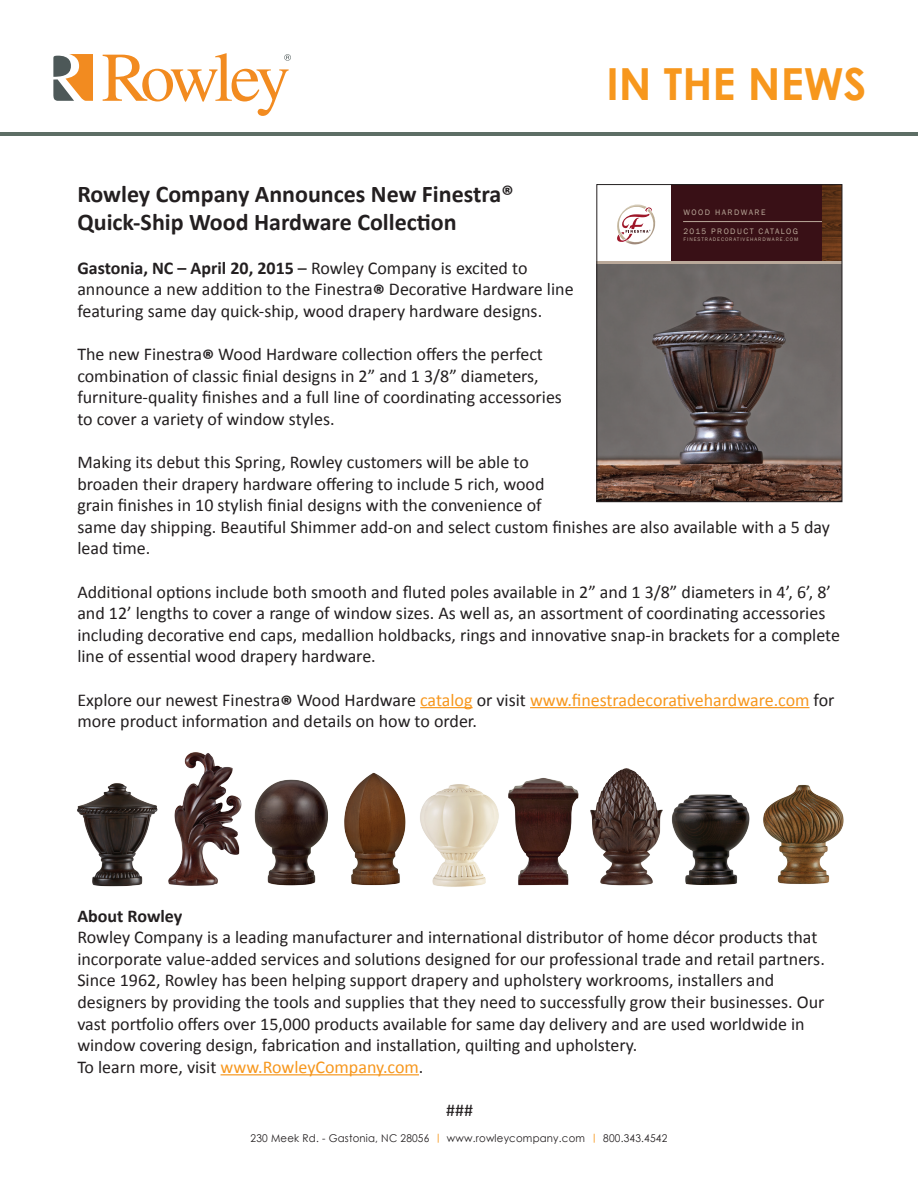
<style>
.page{position:relative;width:918px;height:1188px;background:#fff}
.page>*{position:absolute;margin:0;border:0;box-sizing:border-box;transform-origin:0 0}
.t1{font:700 44.25px "Century Gothic";color:#f7971d}
.t2{font:700 24px/28.8px "Calibri";color:#231f20}
.t3{font:18px/21.6px "Calibri";color:#231f20}
.t4{font:18px "Calibri";color:#f7971d}
.t5{font:700 18px "Calibri";color:#231f20}
.t6{font:10.8px "Century Gothic";letter-spacing:.02em;color:#231f20;scale:.95 1}
.t7{font:8.1px "Franklin Gothic";letter-spacing:.18em;color:#baa99a}
.t8{font:5.25px "Franklin Gothic";letter-spacing:.18em;color:#baa99a}
.s1{font-weight:700}
.s2{font-weight:700;font-size:24px}
.s3{color:#f7971d}
.s4{color:#231f20}
.s5{font-family:"Copperplate Gothic";font-weight:300;color:#f7971d}
</style>
<div class="page">
<hr style="left:420px;top:707px;width:53px;height:1px;background:#f7971d">
<hr style="left:530px;top:707px;width:280px;height:1px;background:#f7971d">
<hr style="left:221px;top:1074px;width:198px;height:1px;background:#f7971d">
<svg style="left:53px;top:54px;width:40px;height:47px"></svg>
<svg style="left:103px;top:53px;width:188px;height:63px"></svg>
<hr style="left:0;top:133px;width:918px;height:3px;background:#5d6e65">
<img style="left:599px;top:264px;width:241px;height:236px">
<div style="left:672px;top:185px;width:170px;height:78px;background:#391016"></div>
<hr style="left:683px;top:221px;width:159px;height:1px;background:#baa99a">
<img style="left:653px;top:214px;width:3px;height:18px">
<img style="left:628px;top:243px;width:14px;height:2px">
<img style="left:629px;top:205px;width:17px;height:2px">
<svg style="left:617px;top:207px;width:36px;height:36px"></svg>
<img style="left:823px;top:186px;width:17px;height:75px">
<hr style="left:597px;top:262px;width:245px;height:2px;background:#baa99a">
<div style="left:597px;top:184px;width:245px;height:318px;border:1px solid #231f20"></div>
<img style="left:77px;top:783px;width:77px;height:104px">
<img style="left:154px;top:752px;width:88px;height:134px">
<img style="left:254px;top:779px;width:52px;height:107px">
<img style="left:306px;top:772px;width:100px;height:114px">
<img style="left:420px;top:784px;width:79px;height:103px">
<img style="left:508px;top:778px;width:70px;height:108px">
<img style="left:578px;top:768px;width:85px;height:118px">
<img style="left:671px;top:794px;width:79px;height:91px">
<img style="left:763px;top:784px;width:81px;height:100px">
<p class="t1" style="left:606px;top:50px;width:262px">IN THE NEWS</p>
<p class="t2" style="left:77px;top:179px;width:438px">Rowley Company Announces New Finestra®<br>Quick-Ship Wood Hardware Collection</p>
<p class="t3" style="left:77px;top:257px;width:498px"><span class="s1">Gastonia, NC – April 20, 2015</span> – Rowley Company is excited to announce a new addition to the Finestra<span class="s2">®</span> Decorative Hardware line featuring same day quick-ship, wood drapery hardware designs.</p>
<p class="t3" style="left:77px;top:343px;width:486px">The new Finestra<span class="s2">®</span> Wood Hardware collection offers the perfect combination of classic finial designs in 2” and 1 3/8” diameters, furniture-quality finishes and a full line of coordinating accessories to cover a variety of window styles.</p>
<p class="t3" style="left:77px;top:451px;width:754px">Making its debut this Spring, Rowley customers will be able to<br>broaden their drapery hardware offering to include 5 rich, wood<br>grain finishes in 10 stylish finial designs with the convenience of<br>same day shipping. Beautiful Shimmer add-on and select custom finishes are also available with a 5 day lead time.</p>
<p class="t3" style="left:77px;top:581px;width:764px">Additional options include both smooth and fluted poles available in 2” and 1 3/8” diameters in 4’, 6’, 8’ and 12’ lengths to cover a range of window sizes. As well as, an assortment of coordinating accessories including decorative end caps, medallion holdbacks, rings and innovative snap-in brackets for a complete line of essential wood drapery hardware.</p>
<p class="t3" style="left:77px;top:689px;width:759px">Explore our newest Finestra<span class="s2">®</span> Wood Hardware <span class="s3">catalog</span> or visit <span class="s3">www.finestradecorativehardware.com</span> for more product information and details on how to order.</p>
<p class="t7" style="left:683px;top:207px;width:84px">WOOD HARDWARE</p>
<p class="t7" style="left:683px;top:226px;width:116px">2015 PRODUCT CATALOG</p>
<p class="t8" style="left:683px;top:236px;width:116px">FINESTRADECORATIVEHARDWARE.COM</p>
<p class="t5" style="left:77px;top:904px;width:106px">About Rowley</p>
<p class="t3" style="left:77px;top:926px;width:749px">Rowley Company is a leading manufacturer and international distributor of home décor products that incorporate value-added services and solutions designed for our professional trade and retail partners.<br>Since 1962, Rowley has been helping support drapery and upholstery workrooms, installers and designers by providing the tools and supplies that they need to successfully grow their businesses. Our vast portfolio offers over 15,000 products available for same day delivery and are used worldwide in window covering design, fabrication and installation, quilting and upholstery.</p>
<p class="t4" style="left:77px;top:1055px;width:348px"><span class="s4">To learn more, visit</span> www.RowleyCompany.com<span class="s4">.</span></p>
<p class="t3" style="left:446px;top:1099px;width:28px">###</p>
<p class="t6" style="left:251px;top:1131px;width:440px">230 Meek Rd. - Gastonia, NC 28056 <span class="s5">|</span> www.rowleycompany.com <span class="s5">|</span> 800.343.4542</p>
</div>
